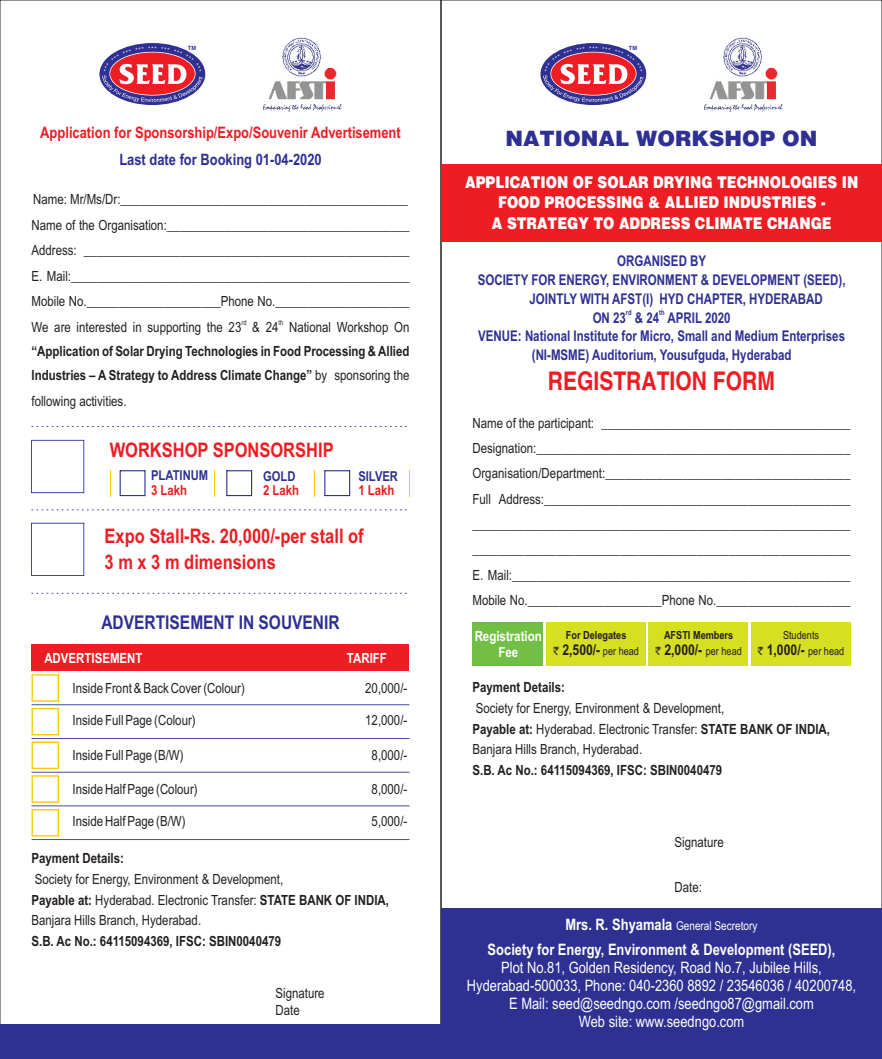
<style>
.page{position:relative;width:882px;height:1059px;background:#fff}
.page>*{position:absolute;margin:0;border:0;box-sizing:border-box;transform-origin:0 0}
.t1{font:700 condensed 25.72px "Helvetica";color:#ee1d23}
.t2{font:900 21.18px "Helv";color:#2e3092}
.t3{font:700 20.12px/26.6px "Arial Narrow";color:#ee1d23}
.t4{font:700 18.9px "Arial Narrow";color:#2e3092}
.t5{font:900 16.28px/20.3px "Helv";color:#fff;text-align:center;scale:.83 1}
.t6{font:15.75px/17.8px "Arial Narrow";color:#fff;text-align:center}
.t7{font:700 15.75px "Arial Narrow";color:#ee1d23}
.t8{font:700 15.75px "Arial Narrow";color:#fff}
.t9{font:700 15.75px "Arial Narrow";color:#2e3092}
.t10{font:700 14.88px "Arial Narrow";color:#231f20}
.t11{font:700 14.7px/18.6px "Arial Narrow";color:#2e3092;text-align:center;scale:.95 1}
.t12{font:14px/25.4px "Arial Narrow";color:#231f20}
.t13{font:700 14px/24px "Arial Narrow";color:#231f20}
.t14{font:700 14px/16.3px "Arial Narrow";color:#fff;text-align:center}
.t15{font:700 13.83px "Arial Narrow";color:#ee1d23}
.t16{font:700 13.65px "Arial Narrow";color:#2e3092}
.t17{font:12.25px "Arial Narrow";color:#fff}
.t18{font:700 11.2px "Arial Narrow";color:#231f20}
.t19{font:11.2px "Arial Narrow";color:#231f20}
.t20{font:700 7.35px "Arial Narrow";color:#2e3092;scale:.95 1}
.t21{font:7px "Arial Narrow";color:#231f20}
.t22{font:700 5.77px "Helvetica";color:#2e3092}
.s1{font-weight:400}
.s2{font-weight:700}
.s3{font-family:"Rupee Foradian";font-weight:400;font-size:11.2px}
.s4{font-weight:400;font-size:11.2px}
.s5{font-weight:700;font-size:15.75px}
</style>
<div class="page">
<svg style="left:540px;top:43px;width:107px;height:62px"></svg>
<img style="left:705px;top:37px;width:78px;height:75px">
<div style="left:751px;top:622px;width:99px;height:44px;background:#d6df21"></div>
<div style="left:648px;top:622px;width:100px;height:44px;background:#d6df21"></div>
<div style="left:546px;top:622px;width:100px;height:44px;background:#d6df21"></div>
<div style="left:472px;top:622px;width:71px;height:44px;background:#71bf44"></div>
<div style="left:32px;top:644px;width:378px;height:27px;background:#ee1d23"></div>
<hr style="left:32px;top:839px;width:378px;height:1px;background:#2e3092">
<hr style="left:32px;top:704px;width:378px;height:1px;background:#2e3092">
<hr style="left:32px;top:738px;width:378px;height:1px;background:#2e3092">
<hr style="left:32px;top:771px;width:378px;height:1px;background:#2e3092">
<hr style="left:32px;top:805px;width:378px;height:1px;background:#2e3092">
<svg style="left:32px;top:674px;width:27px;height:162px"></svg>
<svg style="left:214px;top:470px;width:1px;height:26px"></svg>
<svg style="left:409px;top:470px;width:1px;height:26px"></svg>
<svg style="left:314px;top:470px;width:1px;height:26px"></svg>
<svg style="left:110px;top:470px;width:1px;height:26px"></svg>
<svg style="left:120px;top:470px;width:26px;height:26px"></svg>
<svg style="left:226px;top:470px;width:26px;height:26px"></svg>
<svg style="left:324px;top:470px;width:26px;height:26px"></svg>
<svg style="left:32px;top:426px;width:375px;height:1px"></svg>
<svg style="left:32px;top:509px;width:375px;height:1px"></svg>
<svg style="left:32px;top:592px;width:375px;height:1px"></svg>
<svg style="left:31px;top:440px;width:53px;height:53px"></svg>
<svg style="left:31px;top:522px;width:53px;height:54px"></svg>
<svg style="left:99px;top:43px;width:107px;height:62px"></svg>
<img style="left:264px;top:37px;width:78px;height:75px">
<div style="left:441px;top:163px;width:441px;height:78px;background:#ee1d23"></div>
<div style="left:441px;top:908px;width:441px;height:150px;background:#2e3092"></div>
<div style="left:0;top:1024px;width:441px;height:34px;background:#2e3092"></div>
<p class="t22" style="left:188px;top:45px;width:10px">TM</p>
<p class="t7" style="left:40px;top:126px;width:362px">Application for Sponsorship/Expo/Souvenir Advertisement</p>
<p class="t9" style="left:119px;top:153px;width:204px">Last date for Booking 01-04-2020</p>
<p class="t12" style="left:31px;top:188px;width:380px;text-align:justify">Name: Mr/Ms/Dr:_____________________________________________ Name of the Organisation:______________________________________ Address: ___________________________________________________ E. Mail:_____________________________________________________ Mobile No._____________________Phone No._____________________</p>
<p class="t21" style="left:241px;top:320px;width:7px">rd</p>
<p class="t21" style="left:278px;top:320px;width:6px">th</p>
<p class="t12" style="left:32px;top:316px;width:379px">We are interested in supporting the 23 &amp; 24 National Workshop On</p>
<p class="t13" style="left:31px;top:340px;width:379px">“Application of Solar Drying Technologies in Food Processing &amp; Allied<br>Industries – A Strategy to Address Climate Change” <span class="s1">by sponsoring the</span></p>
<p class="t12" style="left:31px;top:389px;width:97px">following activities.</p>
<h3 class="t3" style="left:110px;top:438px;width:225px">WORKSHOP SPONSORSHIP</h3>
<p class="t16" style="left:151px;top:470px;width:59px">PLATINUM</p>
<p class="t16" style="left:263px;top:470px;width:34px">GOLD</p>
<p class="t16" style="left:358px;top:470px;width:41px">SILVER</p>
<p class="t15" style="left:151px;top:484px;width:38px">3 Lakh</p>
<p class="t15" style="left:263px;top:484px;width:38px">2 Lakh</p>
<p class="t15" style="left:358px;top:484px;width:38px">1 Lakh</p>
<h3 class="t3" style="left:105px;top:524px;width:261px">Expo Stall-Rs. 20,000/-per stall of<br>3 m x 3 m dimensions</h3>
<h3 class="t4" style="left:101px;top:615px;width:240px">ADVERTISEMENT IN SOUVENIR</h3>
<p class="t14" style="left:44px;top:650px;width:100px">ADVERTISEMENT</p>
<p class="t14" style="left:347px;top:650px;width:41px">TARIFF</p>
<p class="t12" style="left:73px;top:676px;width:174px">Inside Front &amp; Back Cover (Colour)</p>
<p class="t12" style="left:365px;top:676px;width:44px">20,000/-</p>
<p class="t12" style="left:73px;top:708px;width:125px">Inside Full Page (Colour)</p>
<p class="t12" style="left:365px;top:708px;width:44px">12,000/-</p>
<p class="t12" style="left:73px;top:743px;width:113px">Inside Full Page (B/W)</p>
<p class="t12" style="left:372px;top:743px;width:37px">8,000/-</p>
<p class="t12" style="left:73px;top:778px;width:127px">Inside Half Page (Colour)</p>
<p class="t12" style="left:372px;top:778px;width:37px">8,000/-</p>
<p class="t12" style="left:73px;top:809px;width:114px">Inside Half Page (B/W)</p>
<p class="t12" style="left:372px;top:809px;width:37px">5,000/-</p>
<p class="t13" style="left:32px;top:847px;width:94px">Payment Details:</p>
<p class="t12" style="left:31px;top:869px;width:359px;line-height:20.7px">Society for Energy, Environment &amp; Development,<br><span class="s2">Payable at:</span> Hyderabad. Electronic Transfer: <span class="s2">STATE BANK OF INDIA,<br></span>Banjara Hills Branch, Hyderabad.</p>
<p class="t13" style="left:32px;top:930px;width:251px">S.B. Ac No.: 64115094369, IFSC: SBIN0040479</p>
<p class="t12" style="left:276px;top:985px;width:51px;line-height:16.8px">Signature<br>Date</p>
<p class="t22" style="left:629px;top:45px;width:10px">TM</p>
<h2 class="t2" style="left:506px;top:130px;width:313px">NATIONAL WORKSHOP ON</h2>
<p class="t5" style="left:465px;top:174px;width:475px">APPLICATION OF SOLAR DRYING TECHNOLOGIES IN<br>FOOD PROCESSING &amp; ALLIED INDUSTRIES -<br>A STRATEGY TO ADDRESS CLIMATE CHANGE</p>
<p class="t11" style="left:617px;top:253px;width:95px">ORGANISED BY</p>
<p class="t11" style="left:478px;top:272px;width:389px">SOCIETY FOR ENERGY, ENVIRONMENT &amp; DEVELOPMENT (SEED),</p>
<p class="t11" style="left:529px;top:290px;width:310px">JOINTLY WITH AFST(I) HYD CHAPTER, HYDERABAD</p>
<p class="t20" style="left:626px;top:310px;width:8px">rd</p>
<p class="t20" style="left:659px;top:310px;width:7px">th</p>
<p class="t11" style="left:478px;top:309px;width:388px">ON 23 &amp; 24 APRIL 2020<br>VENUE: National Institute for Micro, Small and Medium Enterprises (NI-MSME) Auditorium, Yousufguda, Hyderabad</p>
<h1 class="t1" style="left:548px;top:371px;width:229px">REGISTRATION FORM</h1>
<p class="t12" style="left:472px;top:411px;width:380px;text-align:justify">Name of the participant: _______________________________________ Designation:_________________________________________________ Organisation/Department:______________________________________ Full Address:________________________________________________ ___________________________________________________________ ___________________________________________________________ E. Mail:_____________________________________________________ Mobile No._____________________Phone No._____________________</p>
<p class="t14" style="left:475px;top:629px;width:69px">Registration<br>Fee</p>
<p class="t18" style="left:566px;top:631px;width:62px">For Delegates</p>
<p class="t10" style="left:553px;top:644px;width:87px"><span class="s3">`</span> 2,500/- <span class="s4">per head</span></p>
<p class="t18" style="left:664px;top:631px;width:71px">AFSTI Members</p>
<p class="t10" style="left:655px;top:644px;width:88px"><span class="s3">`</span> 2,000/- <span class="s4">per head</span></p>
<p class="t19" style="left:783px;top:631px;width:38px">Students</p>
<p class="t10" style="left:758px;top:644px;width:88px"><span class="s3">`</span> 1,000/- <span class="s4">per head</span></p>
<p class="t13" style="left:472px;top:676px;width:94px">Payment Details:</p>
<p class="t12" style="left:472px;top:699px;width:359px;line-height:20.7px">Society for Energy, Environment &amp; Development,<br><span class="s2">Payable at:</span> Hyderabad. Electronic Transfer: <span class="s2">STATE BANK OF INDIA,<br></span>Banjara Hills Branch, Hyderabad.</p>
<p class="t13" style="left:473px;top:759px;width:251px">S.B. Ac No.: 64115094369, IFSC: SBIN0040479</p>
<p class="t12" style="left:675px;top:831px;width:51px">Signature</p>
<p class="t12" style="left:675px;top:875px;width:29px">Date:</p>
<p class="t17" style="left:566px;top:920px;width:194px"><span class="s5">Mrs. R. Shyamala</span> General Secretory</p>
<p class="t8" style="left:488px;top:943px;width:349px">Society for Energy, Environment &amp; Development (SEED),</p>
<p class="t6" style="left:467px;top:959px;width:391px">Plot No.81, Golden Residency, Road No.7, Jubilee Hills, Hyderabad-500033, Phone: 040-2360 8892 / 23546036 / 40200748, E Mail: seed@seedngo.com /seedngo87@gmail.com<br>Web site: www.seedngo.com</p>
</div>
